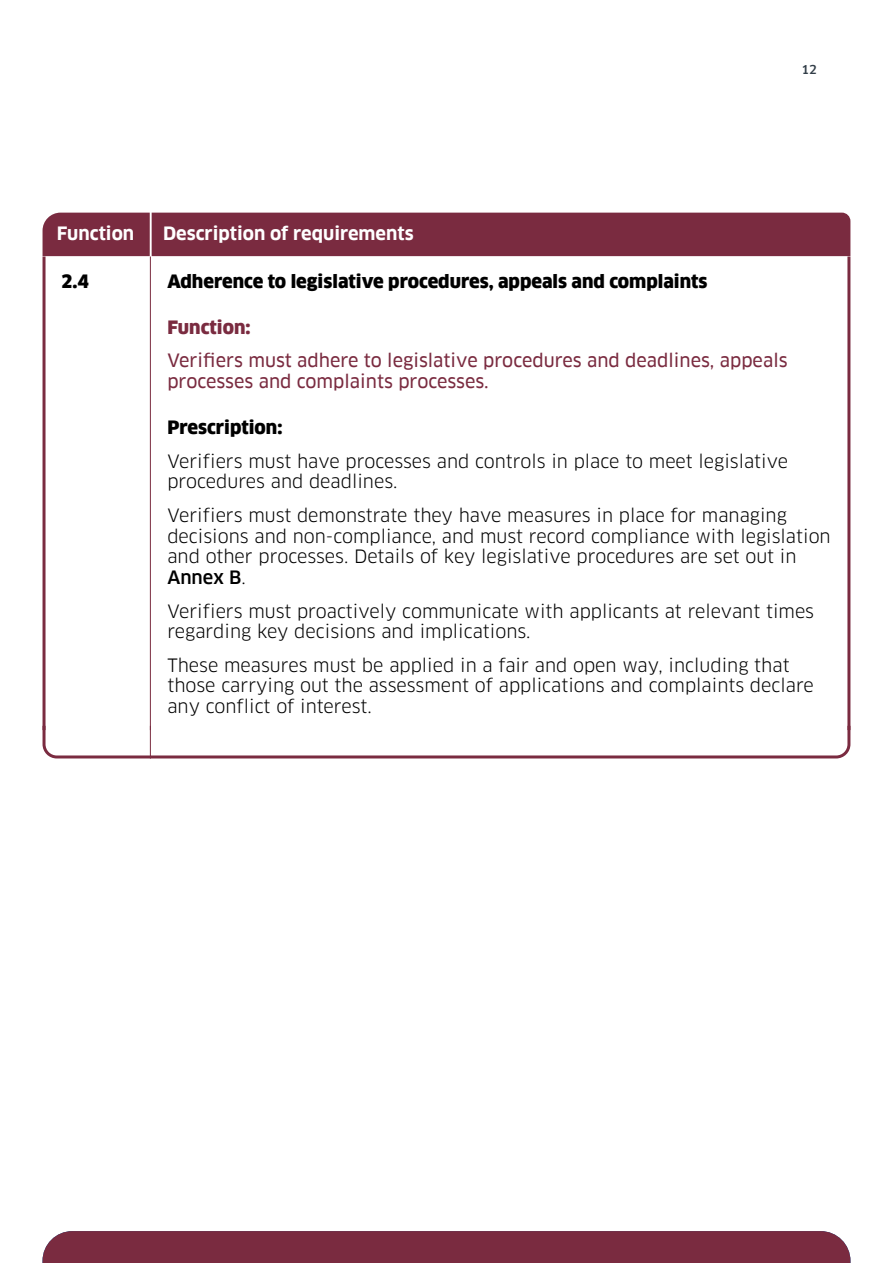
<style>
.page{position:relative;width:893px;height:1263px;background:#fff}
.page>*{position:absolute;margin:0;border:0;box-sizing:border-box;transform-origin:0 0}
.t1{font:18px/20.7px "Clan";color:#000}
.t2{font:18px/20.7px "Clan Pro News";color:#7a2b40}
.t3{font:900 18px "Clan Pro";color:#000}
.t4{font:700 18px "Clan Pro";color:#fff}
.t5{font:900 18px "Clan Pro";color:#7a2b40}
.t6{font:500 18px "Clan Pro";color:#000}
.t7{font:500 12px "Clan Pro";color:#323e48}
.s1{font-family:"Clan";font-weight:400}
</style>
<div class="page">
<div style="left:43px;top:1231px;width:807px;height:32px;background:#7a2b40"></div>
<hr style="left:847px;top:256px;width:3px;height:474px;background:#7a2b40">
<hr style="left:43px;top:256px;width:3px;height:474px;background:#7a2b40">
<hr style="left:150px;top:256px;width:1px;height:474px;background:#7a2b40">
<div style="left:43px;top:213px;width:807px;height:43px;background:#7a2b40"></div>
<svg style="left:42px;top:723px;width:809px;height:36px"></svg>
<p class="t7" style="left:801px;top:62px;width:17px">12</p>
<p class="t4" style="left:57px;top:222px;width:79px">Function</p>
<p class="t4" style="left:163px;top:222px;width:252px">Description of requirements</p>
<p class="t3" style="left:61px;top:270px;width:29px">2.4</p>
<p class="t3" style="left:167px;top:270px;width:542px">Adherence to legislative procedures, appeals and complaints</p>
<p class="t5" style="left:167px;top:317px;width:85px">Function:</p>
<p class="t2" style="left:167px;top:350px;width:622px">Verifiers must adhere to legislative procedures and deadlines, appeals processes and complaints processes.</p>
<p class="t3" style="left:167px;top:417px;width:117px">Prescription:</p>
<p class="t1" style="left:167px;top:451px;width:622px">Verifiers must have processes and controls in place to meet legislative procedures and deadlines.</p>
<p class="t1" style="left:167px;top:505px;width:665px">Verifiers must demonstrate they have measures in place for managing decisions and non-compliance, and must record compliance with legislation and other processes. Details of key legislative procedures are set out in</p>
<p class="t6" style="left:167px;top:567px;width:80px">Annex B<span class="s1">.</span></p>
<p class="t1" style="left:167px;top:601px;width:648px">Verifiers must proactively communicate with applicants at relevant times regarding key decisions and implications.</p>
<p class="t1" style="left:167px;top:655px;width:648px">These measures must be applied in a fair and open way, including that those carrying out the assessment of applications and complaints declare any conflict of interest.</p>
</div>
